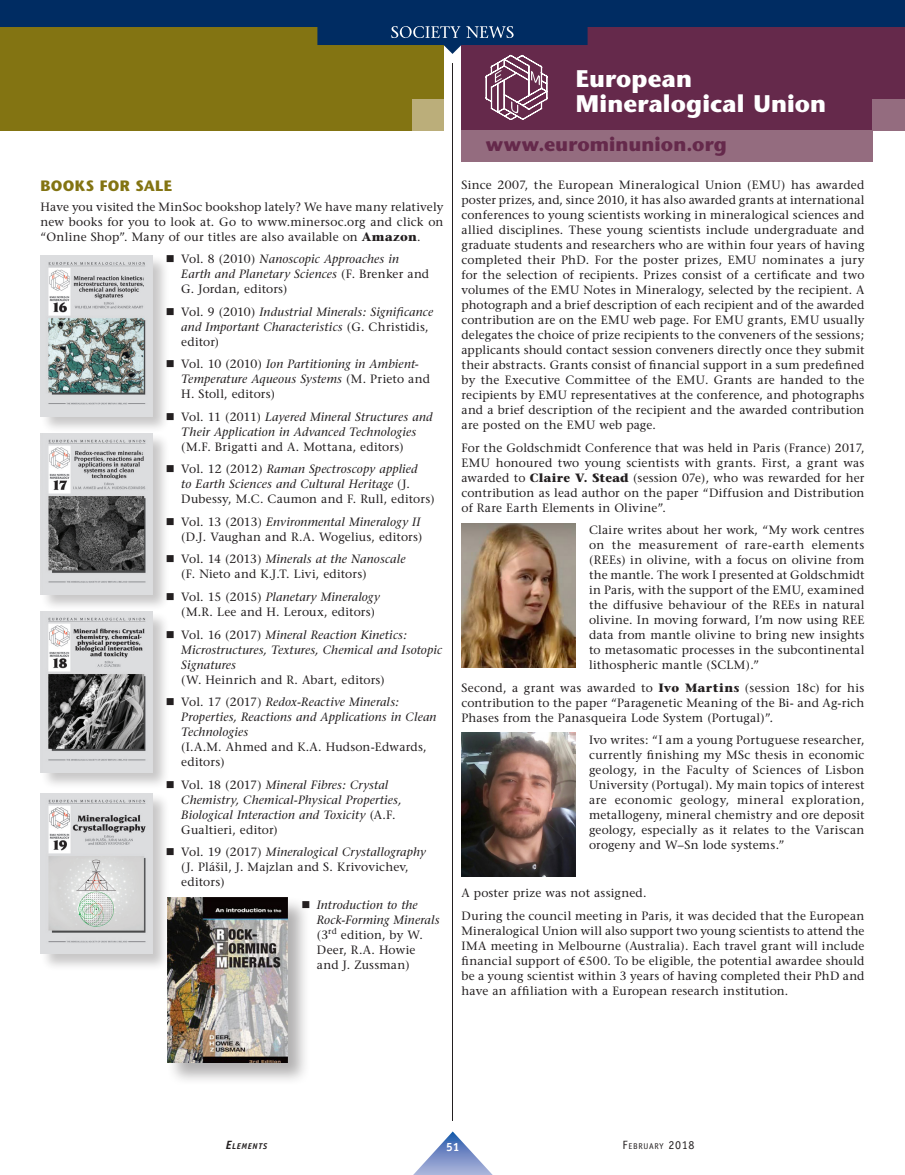
<style>
.page{position:relative;width:905px;height:1175px;background:#fff}
.page>*{position:absolute;margin:0;border:0;box-sizing:border-box;transform-origin:0 0}
.Titre_SocNews{font:700 24px/25.5px "Stone Sans";letter-spacing:.005em;color:#fff}
.Texte_courant{font:700 19.5px "Stone Sans";letter-spacing:.005em;color:#65294b}
.NIVEAU_1{font:700 15px "Stone Sans";letter-spacing:.015em;color:#837412}
.Texte_courant-2{font:12px/15px "Stone Serif";letter-spacing:.015em;color:#231f20;text-align:justify}
.Énum_MSA{font:italic 12px/15px "Stone Serif";letter-spacing:.015em;color:#231f20}
.Énum_MSA-2{font:12px/15px "Stone Serif";letter-spacing:.015em;color:#231f20}
.t1{font:700 12px "Officina Sans";color:#fff}
.t2{font:8.4px "Officina Sans";letter-spacing:.08em;color:#231f20}
.t3{font:italic 700 8.4px "Officina Sans";letter-spacing:.08em;color:#231f20}
.s1{font-weight:700}
.s2{font-style:normal}
.s3{font-style:italic}
.s4{font-family:"Euro Mono"}
.s5{font-size:12px}
</style>
<div class="page">
<div style="left:0;top:0;width:443px;height:130px;background:#837412"></div>
<div style="left:412px;top:99px;width:31px;height:31px;background:#bbae7a"></div>
<hr style="left:452px;top:63px;width:1px;height:1057px;background:#231f20">
<div style="left:167px;top:896px;width:144px;height:189px;background:#231f20;opacity:.35"></div>
<img style="left:168px;top:898px;width:120px;height:164px">
<div style="left:461px;top:0;width:443px;height:130px;background:#65294b"></div>
<div style="left:461px;top:130px;width:411px;height:32px;background:#946c7f"></div>
<div style="left:872px;top:99px;width:32px;height:31px;background:#946c7f"></div>
<svg style="left:485px;top:55px;width:62px;height:65px"></svg>
<img style="left:461px;top:523px;width:114px;height:144px">
<img style="left:461px;top:732px;width:114px;height:144px">
<div style="left:40px;top:432px;width:130px;height:180px;background:#231f20;opacity:.25"></div>
<img style="left:41px;top:434px;width:111px;height:160px">
<div style="left:40px;top:611px;width:130px;height:179px;background:#231f20;opacity:.25"></div>
<img style="left:41px;top:612px;width:111px;height:160px">
<div style="left:40px;top:792px;width:130px;height:179px;background:#231f20;opacity:.25"></div>
<img style="left:41px;top:793px;width:111px;height:161px">
<div style="left:40px;top:254px;width:130px;height:180px;background:#231f20;opacity:.25"></div>
<img style="left:41px;top:255px;width:111px;height:161px">
<svg style="left:0;top:0;width:904px;height:54px;fill:#002c62"></svg>
<svg style="left:414px;top:1131px;width:78px;height:43px"></svg>
<svg style="left:391px;top:26px;width:122px;height:12px"></svg>
<p class="Titre_SocNews" style="left:576px;top:65px;width:252px">European<br>Mineralogical Union</p>
<p class="NIVEAU_1" style="left:40px;top:177px;width:133px">BOOKS FOR SALE</p>
<p class="Texte_courant-2" style="left:40px;top:199px;width:404px">Have you visited the MinSoc bookshop lately? We have many relatively new books for you to look at. Go to www.minersoc.org and click on “Online Shop”. Many of our titles are also available on <span class="s1">Amazon</span>.</p>
<p class="Énum_MSA" style="left:181px;top:252px;width:249px;text-indent:-15px">■ <span class="s2">Vol. 8 (2010)</span> Nanoscopic Approaches in<br>Earth and Planetary Sciences <span class="s2">(F. Brenker and<br>G. Jordan, editors)</span></p>
<p class="Énum_MSA" style="left:181px;top:304px;width:253px;text-indent:-15px">■ <span class="s2">Vol. 9 (2010)</span> Industrial Minerals: Significance and Important Characteristics <span class="s2">(G. Christidis, editor)</span></p>
<p class="Énum_MSA" style="left:181px;top:357px;width:250px;text-indent:-15px">■ <span class="s2">Vol. 10 (2010)</span> Ion Partitioning in Ambient-<br>Temperature Aqueous Systems <span class="s2">(M. Prieto and<br>H. Stoll, editors)</span></p>
<p class="Énum_MSA" style="left:181px;top:409px;width:253px;text-indent:-15px">■ <span class="s2">Vol. 11 (2011)</span> Layered Mineral Structures and<br>Their Application in Advanced Technologies <span class="s2">(M.F. Brigatti and A. Mottana, editors)</span></p>
<p class="Énum_MSA" style="left:181px;top:462px;width:255px;text-indent:-15px">■ <span class="s2">Vol. 12 (2012)</span> Raman Spectroscopy applied<br>to Earth Sciences and Cultural Heritage <span class="s2">(J.<br>Dubessy, M.C. Caumon and F. Rull, editors)</span></p>
<p class="Énum_MSA-2" style="left:166px;top:514px;width:258px;text-align:right">■ Vol. 13 (2013) <span class="s3">Environmental Mineralogy II </span>(D.J. Vaughan and R.A. Wogelius, editors)</p>
<p class="Énum_MSA-2" style="left:181px;top:552px;width:226px;text-indent:-15px">■ Vol. 14 (2013) <span class="s3">Minerals at the Nanoscale </span>(F. Nieto and K.J.T. Livi, editors)</p>
<p class="Énum_MSA-2" style="left:181px;top:589px;width:200px;text-indent:-15px">■ Vol. 15 (2015) <span class="s3">Planetary Mineralogy </span>(M.R. Lee and H. Leroux, editors)</p>
<p class="Énum_MSA" style="left:181px;top:627px;width:262px;text-indent:-15px">■ <span class="s2">Vol. 16 (2017)</span> Mineral Reaction Kinetics:<br>Microstructures, Textures, Chemical and Isotopic Signatures<br><span class="s2">(W. Heinrich and R. Abart, editors)</span></p>
<p class="Énum_MSA" style="left:181px;top:694px;width:257px;text-indent:-15px">■ <span class="s2">Vol. 17 (2017)</span> Redox-Reactive Minerals:<br>Properties, Reactions and Applications in Clean<br>Technologies<br><span class="s2">(I.A.M. Ahmed and K.A. Hudson-Edwards, editors)</span></p>
<p class="Énum_MSA" style="left:181px;top:777px;width:222px;text-indent:-15px">■ <span class="s2">Vol. 18 (2017)</span> Mineral Fibres: Crystal Chemistry, Chemical-Physical Properties, Biological Interaction and Toxicity <span class="s2">(A.F.<br>Gualtieri, editor)</span></p>
<p class="Énum_MSA-2" style="left:181px;top:844px;width:246px;text-indent:-15px">■ Vol. 19 (2017) <span class="s3">Mineralogical Crystallography </span>(J. Plášil, J. Majzlan and S. Krivovichev, editors)</p>
<p class="Énum_MSA-2" style="left:317px;top:897px;width:124px;text-indent:-15px">■ <span class="s3">Introduction to the<br>Rock-Forming Minerals </span>(3<sup>rd</sup> edition, by W.<br>Deer, R.A. Howie and J. Zussman)</p>
<p class="Texte_courant" style="left:486px;top:133px;width:242px">www.eurominunion.org</p>
<p class="Texte_courant-2" style="left:461px;top:177px;width:404px">Since 2007, the European Mineralogical Union (EMU) has awarded poster prizes, and, since 2010, it has also awarded grants at international conferences to young scientists working in mineralogical sciences and allied disciplines. These young scientists include undergraduate and graduate students and researchers who are within four years of having completed their PhD. For the poster prizes, EMU nominates a jury for the selection of recipients. Prizes consist of a certificate and two volumes of the EMU Notes in Mineralogy, selected by the recipient. A photograph and a brief description of each recipient and of the awarded contribution are on the EMU web page. For EMU grants, EMU usually delegates the choice of prize recipients to the conveners of the sessions; applicants should contact session conveners directly once they submit their abstracts. Grants consist of financial support in a sum predefined by the Executive Committee of the EMU. Grants are handed to the recipients by EMU representatives at the conference, and photographs and a brief description of the recipient and the awarded contribution are posted on the EMU web page.</p>
<p class="Texte_courant-2" style="left:461px;top:440px;width:404px">For the Goldschmidt Conference that was held in Paris (France) 2017, EMU honoured two young scientists with grants. First, a grant was awarded to <span class="s1">Claire V. Stead</span> (session 07e), who was rewarded for her contribution as lead author on the paper “Diffusion and Distribution of Rare Earth Elements in Olivine”.</p>
<p class="Texte_courant-2" style="left:589px;top:522px;width:277px">Claire writes about her work, “My work centres on the measurement of rare-earth elements (REEs) in olivine, with a focus on olivine from the mantle. The work I presented at Goldschmidt in Paris, with the support of the EMU, examined the diffusive behaviour of the REEs in natural olivine. In moving forward, I’m now using REE data from mantle olivine to bring new insights to metasomatic processes in the subcontinental lithospheric mantle (SCLM).”</p>
<p class="Texte_courant-2" style="left:461px;top:680px;width:404px">Second, a grant was awarded to <span class="s1">Ivo Martins</span> (session 18c) for his contribution to the paper “Paragenetic Meaning of the Bi- and Ag-rich Phases from the Panasqueira Lode System (Portugal)”<span class="s3">.</span></p>
<p class="Texte_courant-2" style="left:589px;top:732px;width:277px">Ivo writes: “I am a young Portuguese researcher, currently finishing my MSc thesis in economic geology, in the Faculty of Sciences of Lisbon University (Portugal). My main topics of interest are economic geology, mineral exploration, metallogeny, mineral chemistry and ore deposit geology, especially as it relates to the Variscan orogeny and W–Sn lode systems.”</p>
<p class="Texte_courant-2" style="left:461px;top:885px;width:186px">A poster prize was not assigned.</p>
<p class="Texte_courant-2" style="left:461px;top:908px;width:404px">During the council meeting in Paris, it was decided that the European Mineralogical Union will also support two young scientists to attend the IMA meeting in Melbourne (Australia). Each travel grant will include financial support of <span class="s4">€</span>500. To be eligible, the potential awardee should be a young scientist within 3 years of having completed their PhD and have an affiliation with a European research institution.</p>
<p class="t3" style="left:226px;top:1141px;width:43px"><span class="s5">E</span>LEMENTS</p>
<p class="t1" style="left:446px;top:1139px;width:15px">51</p>
<p class="t2" style="left:622px;top:1141px;width:73px"><span class="s5">F</span>EBRUARY <span class="s5">2018</span></p>
</div>
